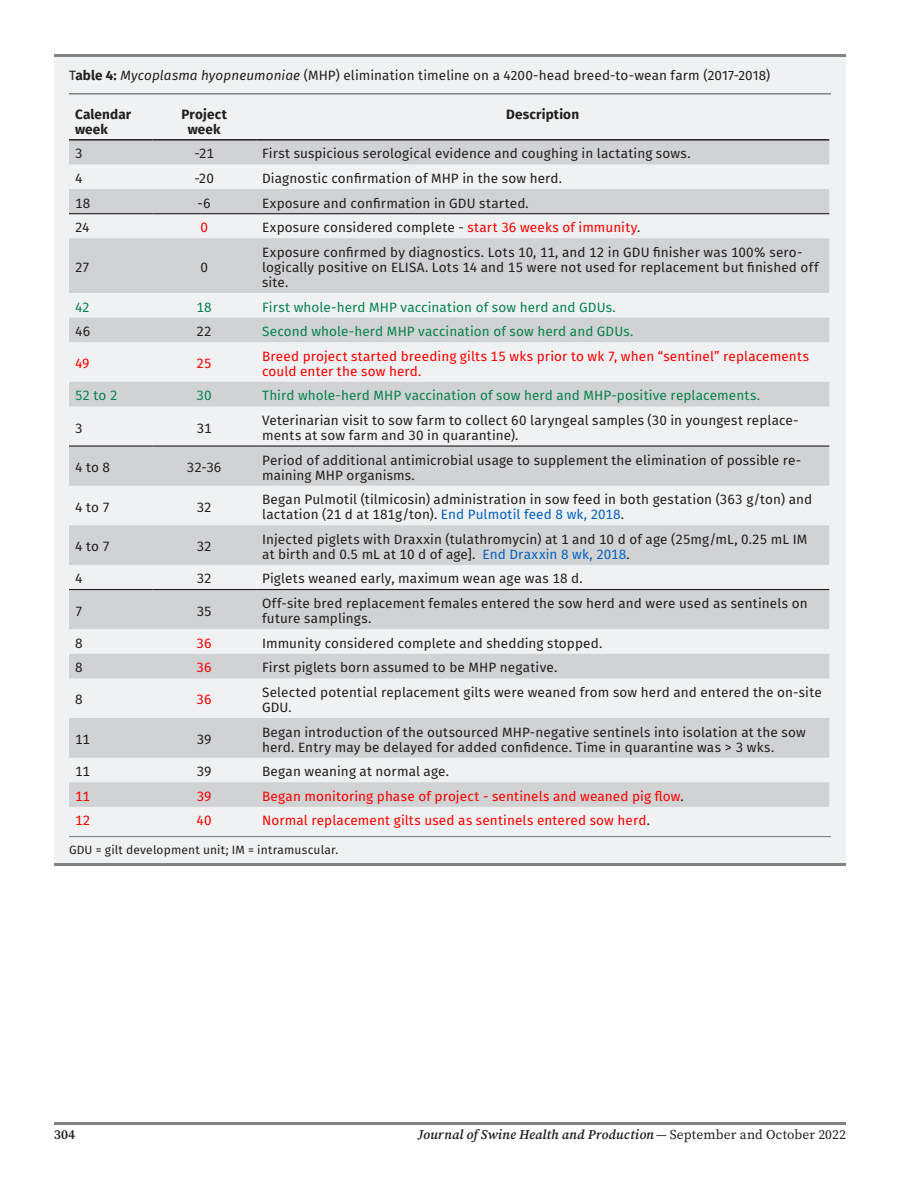
<style>
.page{position:relative;width:918px;height:1188px;background:#fff}
.page>*{position:absolute;margin:0;border:0;box-sizing:border-box;transform-origin:0 0}
.t1{font:13.5px/15px "Fira Sans";letter-spacing:.01em;color:#231f20}
.t2{font:13.5px/15px "Fira Sans";letter-spacing:.01em;color:#f00}
.t3{font:13.5px "Fira Sans";letter-spacing:.005em;color:#06834d}
.t4{font:italic 600 13.5px "Source Serif Pro";letter-spacing:.005em;color:#231f20}
.t5{font:700 13.5px/15px "Fira Sans";letter-spacing:.01em;color:#231f20}
.t6{font:600 13.5px "Source Serif Pro";color:#231f20}
.t7{font:12px "Fira Sans";letter-spacing:.01em;color:#231f20}
.s1{font-weight:700}
.s2{font-style:italic}
.s3{color:#f00}
.s4{color:#0563c1}
.s5{color:#231f20}
.s6{font-weight:400}
.s7{font-weight:400;font-style:normal}
</style>
<div class="page">
<div style="left:54px;top:54px;width:792px;height:810px;background:#f0f1f2"></div>
<hr style="left:54px;top:54px;width:792px;height:3px;background:#808285">
<hr style="left:69px;top:93px;width:762px;height:1px;background:#808285">
<hr style="left:69px;top:836px;width:762px;height:1px;background:#808285">
<hr style="left:54px;top:863px;width:792px;height:3px;background:#808285">
<svg style="left:69px;top:141px;width:760px;height:666px;fill:#d1d2d4"></svg>
<hr style="left:69px;top:139px;width:83px;height:2px;background:#231f20">
<hr style="left:152px;top:139px;width:104px;height:2px;background:#231f20">
<hr style="left:256px;top:139px;width:573px;height:2px;background:#231f20">
<hr style="left:69px;top:213px;width:83px;height:1px;background:#231f20">
<hr style="left:152px;top:213px;width:104px;height:1px;background:#231f20">
<hr style="left:256px;top:213px;width:573px;height:1px;background:#231f20">
<hr style="left:69px;top:445px;width:83px;height:2px;background:#231f20">
<hr style="left:152px;top:445px;width:104px;height:2px;background:#231f20">
<hr style="left:256px;top:445px;width:573px;height:2px;background:#231f20">
<hr style="left:69px;top:589px;width:83px;height:1px;background:#231f20">
<hr style="left:152px;top:589px;width:104px;height:1px;background:#231f20">
<hr style="left:256px;top:589px;width:573px;height:1px;background:#231f20">
<hr style="left:54px;top:1122px;width:792px;height:3px;background:#808285">
<p class="t1" style="left:69px;top:67px;width:703px">T<span class="s1">able 4:</span> <span class="s2">Mycoplasma hyopneumoniae</span> (MHP) elimination timeline on a 4200-head breed-to-wean farm (2017-2018)</p>
<p class="t5" style="left:75px;top:106px;width:58px">Calendar week</p>
<p class="t5" style="left:182px;top:106px;width:47px;text-align:center">Project week</p>
<p class="t5" style="left:506px;top:106px;width:74px">Description</p>
<p class="t1" style="left:75px;top:146px;width:9px">3</p>
<p class="t1" style="left:194px;top:146px;width:21px">-21</p>
<p class="t1" style="left:262px;top:146px;width:430px">First suspicious serological evidence and coughing in lactating sows.</p>
<p class="t1" style="left:75px;top:170px;width:9px">4</p>
<p class="t1" style="left:194px;top:170px;width:21px">-20</p>
<p class="t1" style="left:262px;top:170px;width:301px">Diagnostic confirmation of MHP in the sow herd.</p>
<p class="t1" style="left:75px;top:195px;width:17px">18</p>
<p class="t1" style="left:198px;top:195px;width:15px">-6</p>
<p class="t1" style="left:262px;top:195px;width:268px">Exposure and confirmation in GDU started.</p>
<p class="t1" style="left:75px;top:220px;width:16px">24</p>
<p class="t2" style="left:200px;top:220px;width:9px">0</p>
<p class="t1" style="left:262px;top:220px;width:380px">Exposure considered complete - <span class="s3">start 36 weeks of immunity</span>.</p>
<p class="t1" style="left:75px;top:259px;width:16px">27</p>
<p class="t1" style="left:200px;top:259px;width:9px">0</p>
<p class="t1" style="left:262px;top:244px;width:558px">Exposure confirmed by diagnostics. Lots 10, 11, and 12 in GDU finisher was 100% sero&shy;logically positive on ELISA. Lots 14 and 15 were not used for replacement but finished off site.</p>
<p class="t3" style="left:75px;top:297px;width:16px">42</p>
<p class="t3" style="left:197px;top:297px;width:17px">18</p>
<p class="t3" style="left:262px;top:297px;width:355px">First whole-herd MHP vaccination of sow herd and GDUs.</p>
<p class="t1" style="left:75px;top:324px;width:17px">46</p>
<p class="t1" style="left:197px;top:324px;width:17px">22</p>
<p class="t3" style="left:262px;top:321px;width:373px">Second whole-herd MHP vaccination of sow herd and GDUs.</p>
<p class="t2" style="left:75px;top:356px;width:16px">49</p>
<p class="t2" style="left:197px;top:356px;width:17px">25</p>
<p class="t2" style="left:262px;top:348px;width:548px">Breed project started breeding gilts 15 wks prior to wk 7, when “sentinel” replacements could enter the sow herd.</p>
<p class="t3" style="left:75px;top:386px;width:44px">52 to 2</p>
<p class="t3" style="left:197px;top:386px;width:17px">30</p>
<p class="t3" style="left:262px;top:386px;width:499px">Third whole-herd MHP vaccination of sow herd and MHP-positive replacements.</p>
<p class="t1" style="left:75px;top:420px;width:9px">3</p>
<p class="t1" style="left:197px;top:420px;width:16px">31</p>
<p class="t1" style="left:262px;top:412px;width:538px">Veterinarian visit to sow farm to collect 60 laryngeal samples (30 in youngest replace&shy;ments at sow farm and 30 in quarantine).</p>
<p class="t1" style="left:75px;top:460px;width:37px">4 to 8</p>
<p class="t1" style="left:187px;top:460px;width:36px">32-36</p>
<p class="t1" style="left:262px;top:452px;width:541px">Period of additional antimicrobial usage to supplement the elimination of possible re&shy;maining MHP organisms.</p>
<p class="t1" style="left:75px;top:499px;width:37px">4 to 7</p>
<p class="t1" style="left:197px;top:499px;width:17px">32</p>
<p class="t1" style="left:262px;top:492px;width:552px">Began Pulmotil (tilmicosin) administration in sow feed in both gestation (363 g/ton) and lactation (21 d at 181g/ton). <span class="s4">End Pulmotil feed 8 wk, 2018</span>.</p>
<p class="t1" style="left:75px;top:539px;width:37px">4 to 7</p>
<p class="t1" style="left:197px;top:539px;width:17px">32</p>
<p class="t1" style="left:262px;top:531px;width:547px">Injected piglets with Draxxin (tulathromycin) at 1 and 10 d of age (25mg/mL, 0.25 mL IM at birth and 0.5 mL at 10 d of age]. <span class="s4">End Draxxin 8 wk, 2018</span>.</p>
<p class="t1" style="left:75px;top:571px;width:9px">4</p>
<p class="t1" style="left:197px;top:571px;width:17px">32</p>
<p class="t1" style="left:262px;top:571px;width:322px">Piglets weaned early, maximum wean age was 18 d.</p>
<p class="t1" style="left:75px;top:603px;width:9px">7</p>
<p class="t1" style="left:197px;top:603px;width:17px">35</p>
<p class="t1" style="left:262px;top:596px;width:547px">Off-site bred replacement females entered the sow herd and were used as sentinels on future samplings.</p>
<p class="t1" style="left:75px;top:635px;width:9px">8</p>
<p class="t2" style="left:197px;top:635px;width:17px">36</p>
<p class="t1" style="left:262px;top:635px;width:342px">Immunity considered complete and shedding stopped.</p>
<p class="t1" style="left:75px;top:660px;width:9px">8</p>
<p class="t2" style="left:197px;top:660px;width:17px">36</p>
<p class="t1" style="left:262px;top:660px;width:297px">First piglets born assumed to be MHP negative.</p>
<p class="t1" style="left:75px;top:692px;width:9px">8</p>
<p class="t2" style="left:197px;top:692px;width:17px">36</p>
<p class="t1" style="left:262px;top:684px;width:561px">Selected potential replacement gilts were weaned from sow herd and entered the on-site<br>GDU.</p>
<p class="t1" style="left:75px;top:731px;width:16px">11</p>
<p class="t1" style="left:197px;top:731px;width:17px">39</p>
<p class="t1" style="left:262px;top:724px;width:545px">Began introduction of the outsourced MHP-negative sentinels into isolation at the sow herd. Entry may be delayed for added confidence. Time in quarantine was &gt; 3 wks.</p>
<p class="t1" style="left:75px;top:764px;width:16px">11</p>
<p class="t1" style="left:197px;top:764px;width:17px">39</p>
<p class="t1" style="left:262px;top:764px;width:188px">Began weaning at normal age.</p>
<p class="t2" style="left:75px;top:788px;width:16px">11</p>
<p class="t2" style="left:197px;top:788px;width:17px">39</p>
<p class="t2" style="left:262px;top:788px;width:423px">Began monitoring phase of project - sentinels and weaned pig flow<span class="s5">.</span></p>
<p class="t2" style="left:75px;top:813px;width:17px">12</p>
<p class="t2" style="left:197px;top:813px;width:17px">40</p>
<p class="t2" style="left:262px;top:813px;width:389px">Normal replacement gilts used as sentinels entered sow herd<span class="s5">.</span></p>
<p class="t7" style="left:69px;top:841px;width:271px">GDU = gilt development unit; IM = intramuscular.</p>
<p class="t6" style="left:54px;top:1125px;width:23px">304</p>
<p class="t4" style="left:418px;top:1125px;width:430px">Journal of Swine Health and Production<span class="s6">—</span> <span class="s7">September and October 2022</span></p>
</div>
